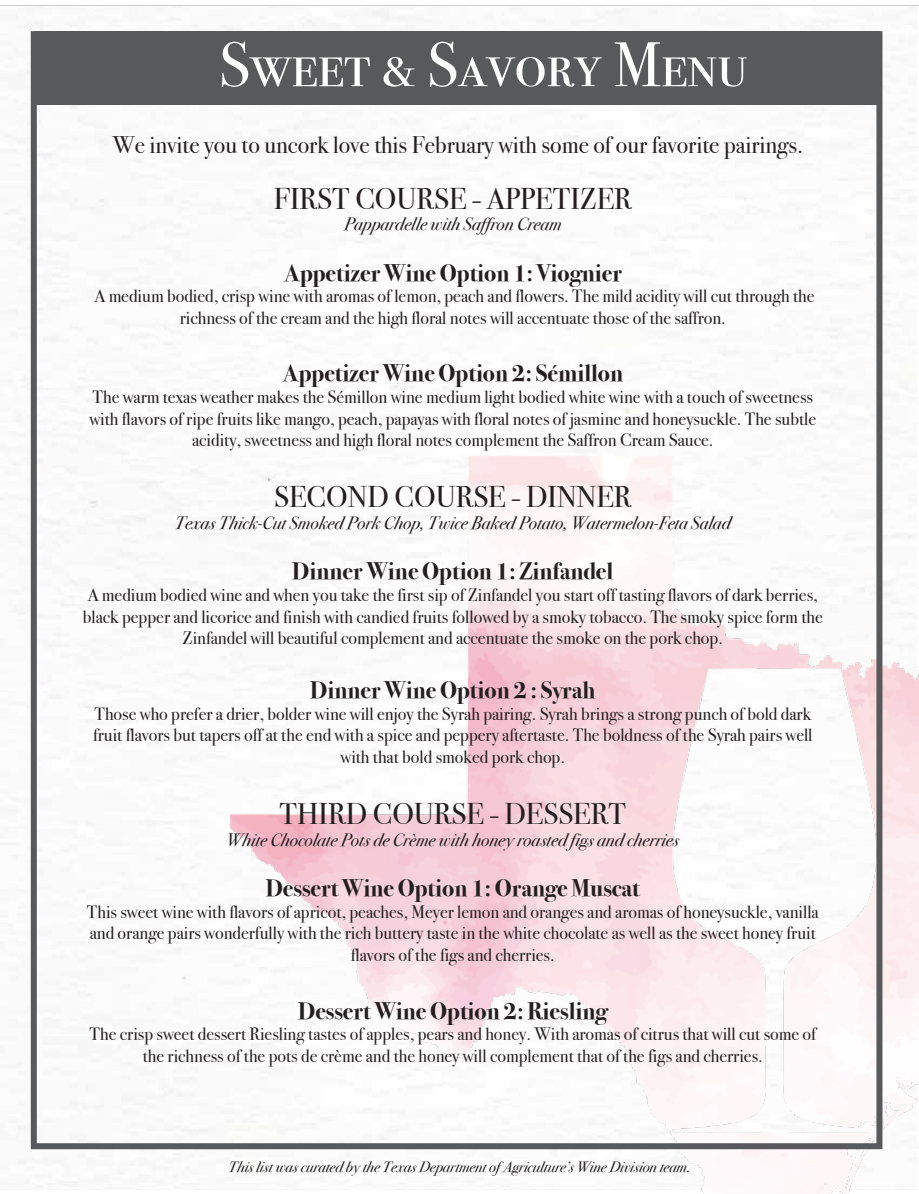
<style>
.page{position:relative;width:919px;height:1194px;background:#fff}
.page>*{position:absolute;margin:0;border:0;box-sizing:border-box;transform-origin:0 0}
.t1{font:63px "Bodoni Svty Two SCITCTT";color:#fffffd}
.t2{font:30px "Bodoni Svty Two ITCTT";color:#231f20}
.t3{font:700 24px "Bodoni Svty Two ITCTT";color:#231f20}
.t4{font:24px "Bodoni Svty Two ITCTT";color:#231f20}
.t5{font:18px/21.6px "Bodoni Svty Two ITCTT";color:#231f20;text-align:center}
.t6{font:italic 18px "Bodoni Svty Two ITCTT";color:#231f20}
.t7{font:italic 15px "Bodoni Svty Two ITCTT";color:#231f20}
</style>
<div class="page">
<img style="left:228px;top:455px;width:690px;height:739px">
<div style="left:31px;top:31px;width:851px;height:1118px;border:6px solid #58595b"></div>
<div style="left:34px;top:31px;width:845px;height:74px;background:#58595b"></div>
<h1 class="t1" style="left:218px;top:27px;width:530px">Sweet &amp; Savory Menu</h1>
<h3 class="t4" style="left:113px;top:125px;width:691px">We invite you to uncork love this February with some of our favorite pairings.</h3>
<h2 class="t2" style="left:274px;top:174px;width:359px">FIRST COURSE - APPETIZER</h2>
<p class="t6" style="left:344px;top:208px;width:219px">Pappardelle with Saffron Cream</p>
<h3 class="t3" style="left:283px;top:253px;width:339px">Appetizer Wine Option 1: Viognier</h3>
<p class="t5" style="left:94px;top:283px;width:721px">A medium bodied, crisp wine with aromas of lemon, peach and flowers. The mild acidity will cut through the richness of the cream and the high floral notes will accentuate those of the saffron.</p>
<h3 class="t3" style="left:282px;top:353px;width:342px">Appetizer Wine Option 2: Sémillon</h3>
<p class="t5" style="left:89px;top:384px;width:727px">The warm texas weather makes the Sémillon wine medium light bodied white wine with a touch of sweetness with flavors of ripe fruits like mango, peach, papayas with floral notes of jasmine and honeysuckle. The subtle acidity, sweetness and high floral notes complement the Saffron Cream Sauce.</p>
<h2 class="t2" style="left:274px;top:473px;width:359px">SECOND COURSE - DINNER</h2>
<p class="t6" style="left:175px;top:507px;width:557px">Texas Thick-Cut Smoked Pork Chop, Twice Baked Potato, Watermelon-Feta Salad</p>
<h3 class="t3" style="left:292px;top:551px;width:322px">Dinner Wine Option 1: Zinfandel</h3>
<p class="t5" style="left:83px;top:582px;width:741px">A medium bodied wine and when you take the first sip of Zinfandel you start off tasting flavors of dark berries, black pepper and licorice and finish with candied fruits followed by a smoky tobacco. The smoky spice form the<br>Zinfandel will beautiful complement and accentuate the smoke on the pork chop.</p>
<h3 class="t3" style="left:310px;top:670px;width:286px">Dinner Wine Option 2 : Syrah</h3>
<p class="t5" style="left:93px;top:701px;width:720px">Those who prefer a drier, bolder wine will enjoy the Syrah pairing. Syrah brings a strong punch of bold dark fruit flavors but tapers off at the end with a spice and peppery aftertaste. The boldness of the Syrah pairs well with that bold smoked pork chop.</p>
<h2 class="t2" style="left:279px;top:789px;width:348px">THIRD COURSE - DESSERT</h2>
<p class="t6" style="left:226px;top:824px;width:453px">White Chocolate Pots de Crème with honey roasted figs and cherries</p>
<h3 class="t3" style="left:266px;top:868px;width:375px">Dessert Wine Option 1: Orange Muscat</h3>
<p class="t5" style="left:87px;top:899px;width:733px">This sweet wine with flavors of apricot, peaches, Meyer lemon and oranges and aromas of honeysuckle, vanilla and orange pairs wonderfully with the rich buttery taste in the white chocolate as well as the sweet honey fruit flavors of the figs and cherries.</p>
<h3 class="t3" style="left:298px;top:991px;width:310px">Dessert Wine Option 2: Riesling</h3>
<p class="t5" style="left:90px;top:1021px;width:727px">The crisp sweet dessert Riesling tastes of apples, pears and honey. With aromas of citrus that will cut some of the richness of the pots de crème and the honey will complement that of the figs and cherries.</p>
<p class="t7" style="left:228px;top:1154px;width:463px">This list was curated by the Texas Department of Agriculture’s Wine Division team.</p>
</div>
